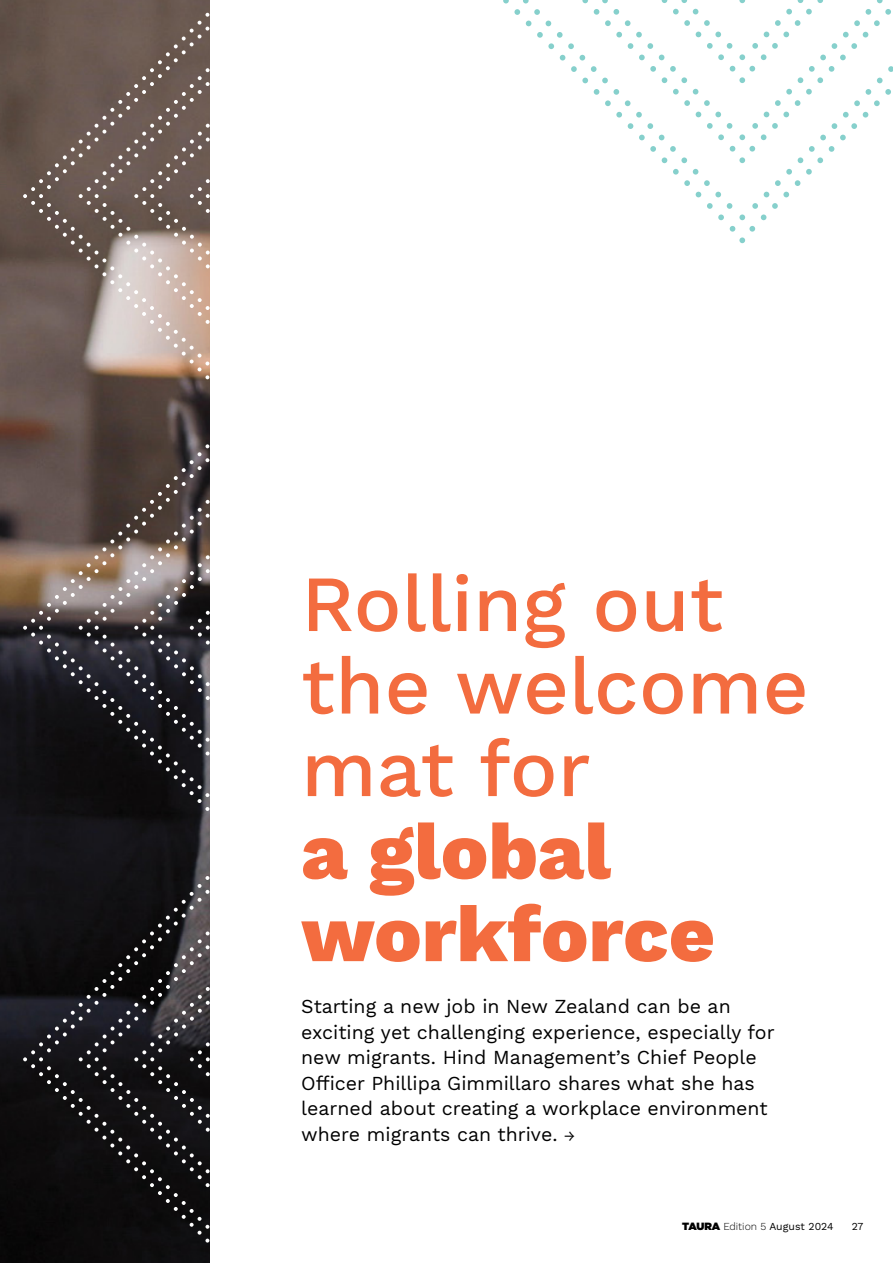
<style>
.page{position:relative;width:893px;height:1263px;background:#fff}
.page>*{position:absolute;margin:0;border:0;box-sizing:border-box;transform-origin:0 0}
.t1{font:500 79.5px/82.5px "Work Sans";color:#f36c3f}
.t2{font:800 79.5px/82.5px "Work Sans";color:#f36c3f}
.t3{font:19.5px/25.5px "Work Sans";color:#000}
.t4{font:10.5px "Work Sans";color:#000}
.s1{font-size:14.25px}
.s2{font-family:"Gotham";font-weight:900}
.s3{font-weight:300}
</style>
<div class="page">
<img style="left:0;top:0;width:210px;height:1263px">
<svg style="left:23px;top:13px;width:187px;height:366px;background:#82726a"></svg>
<svg style="left:23px;top:444px;width:187px;height:367px;background:#463e3e"></svg>
<svg style="left:23px;top:876px;width:187px;height:366px;background:#1d1c1e"></svg>
<svg style="left:772px;top:203px;width:6px;height:6px"></svg>
<svg style="left:783px;top:192px;width:6px;height:5px"></svg>
<svg style="left:806px;top:169px;width:6px;height:6px"></svg>
<svg style="left:829px;top:146px;width:5px;height:6px"></svg>
<svg style="left:840px;top:135px;width:6px;height:5px"></svg>
<svg style="left:863px;top:112px;width:5px;height:6px"></svg>
<svg style="left:730px;top:226px;width:25px;height:17px"></svg>
<svg style="left:739px;top:214px;width:6px;height:6px"></svg>
<svg style="left:752px;top:203px;width:14px;height:17px"></svg>
<svg style="left:764px;top:192px;width:5px;height:5px"></svg>
<svg style="left:775px;top:169px;width:25px;height:17px"></svg>
<svg style="left:798px;top:157px;width:5px;height:6px"></svg>
<svg style="left:809px;top:146px;width:14px;height:17px"></svg>
<svg style="left:820px;top:135px;width:6px;height:5px"></svg>
<svg style="left:832px;top:123px;width:5px;height:6px"></svg>
<svg style="left:843px;top:112px;width:14px;height:17px"></svg>
<svg style="left:854px;top:100px;width:6px;height:6px"></svg>
<svg style="left:866px;top:89px;width:25px;height:17px"></svg>
<svg style="left:877px;top:78px;width:5px;height:5px"></svg>
<svg style="left:888px;top:66px;width:5px;height:6px"></svg>
<svg style="left:696px;top:192px;width:5px;height:5px"></svg>
<svg style="left:650px;top:146px;width:6px;height:6px"></svg>
<svg style="left:639px;top:135px;width:6px;height:5px"></svg>
<svg style="left:616px;top:112px;width:6px;height:6px"></svg>
<svg style="left:594px;top:89px;width:5px;height:6px"></svg>
<svg style="left:582px;top:78px;width:6px;height:5px"></svg>
<svg style="left:560px;top:55px;width:5px;height:6px"></svg>
<svg style="left:526px;top:21px;width:5px;height:5px"></svg>
<svg style="left:514px;top:9px;width:6px;height:6px"></svg>
<svg style="left:503px;top:0;width:6px;height:3px"></svg>
<svg style="left:707px;top:203px;width:25px;height:17px"></svg>
<svg style="left:715px;top:192px;width:6px;height:5px"></svg>
<svg style="left:704px;top:180px;width:6px;height:6px"></svg>
<svg style="left:673px;top:169px;width:25px;height:17px"></svg>
<svg style="left:662px;top:146px;width:25px;height:17px"></svg>
<svg style="left:659px;top:135px;width:5px;height:5px"></svg>
<svg style="left:628px;top:112px;width:25px;height:17px"></svg>
<svg style="left:625px;top:100px;width:5px;height:6px"></svg>
<svg style="left:605px;top:89px;width:14px;height:17px"></svg>
<svg style="left:602px;top:78px;width:6px;height:5px"></svg>
<svg style="left:591px;top:66px;width:5px;height:6px"></svg>
<svg style="left:571px;top:55px;width:14px;height:17px"></svg>
<svg style="left:537px;top:32px;width:37px;height:17px"></svg>
<svg style="left:546px;top:21px;width:5px;height:5px"></svg>
<svg style="left:534px;top:9px;width:6px;height:6px"></svg>
<svg style="left:523px;top:0;width:6px;height:3px"></svg>
<svg style="left:772px;top:123px;width:6px;height:6px"></svg>
<svg style="left:783px;top:112px;width:6px;height:5px"></svg>
<svg style="left:806px;top:89px;width:6px;height:6px"></svg>
<svg style="left:829px;top:66px;width:5px;height:6px"></svg>
<svg style="left:840px;top:55px;width:6px;height:5px"></svg>
<svg style="left:851px;top:43px;width:6px;height:6px"></svg>
<svg style="left:863px;top:32px;width:5px;height:5px"></svg>
<svg style="left:730px;top:146px;width:25px;height:17px"></svg>
<svg style="left:739px;top:134px;width:6px;height:6px"></svg>
<svg style="left:752px;top:123px;width:14px;height:17px"></svg>
<svg style="left:764px;top:112px;width:5px;height:5px"></svg>
<svg style="left:775px;top:89px;width:25px;height:17px"></svg>
<svg style="left:798px;top:77px;width:5px;height:6px"></svg>
<svg style="left:809px;top:66px;width:14px;height:17px"></svg>
<svg style="left:820px;top:55px;width:6px;height:5px"></svg>
<svg style="left:832px;top:43px;width:5px;height:6px"></svg>
<svg style="left:843px;top:32px;width:6px;height:5px"></svg>
<svg style="left:854px;top:20px;width:6px;height:6px"></svg>
<svg style="left:866px;top:9px;width:25px;height:17px"></svg>
<svg style="left:877px;top:0;width:5px;height:3px"></svg>
<svg style="left:696px;top:112px;width:5px;height:5px"></svg>
<svg style="left:650px;top:66px;width:6px;height:6px"></svg>
<svg style="left:639px;top:55px;width:6px;height:5px"></svg>
<svg style="left:628px;top:43px;width:5px;height:6px"></svg>
<svg style="left:616px;top:32px;width:6px;height:5px"></svg>
<svg style="left:594px;top:9px;width:5px;height:6px"></svg>
<svg style="left:582px;top:0;width:6px;height:3px"></svg>
<svg style="left:707px;top:123px;width:25px;height:17px"></svg>
<svg style="left:715px;top:112px;width:6px;height:5px"></svg>
<svg style="left:704px;top:100px;width:6px;height:6px"></svg>
<svg style="left:673px;top:89px;width:25px;height:17px"></svg>
<svg style="left:662px;top:66px;width:25px;height:17px"></svg>
<svg style="left:659px;top:55px;width:5px;height:5px"></svg>
<svg style="left:647px;top:43px;width:6px;height:6px"></svg>
<svg style="left:636px;top:32px;width:6px;height:5px"></svg>
<svg style="left:625px;top:20px;width:5px;height:6px"></svg>
<svg style="left:605px;top:9px;width:14px;height:17px"></svg>
<svg style="left:602px;top:0;width:6px;height:3px"></svg>
<svg style="left:772px;top:43px;width:6px;height:6px"></svg>
<svg style="left:783px;top:32px;width:6px;height:5px"></svg>
<svg style="left:795px;top:20px;width:5px;height:6px"></svg>
<svg style="left:806px;top:9px;width:6px;height:5px"></svg>
<svg style="left:817px;top:0;width:6px;height:3px"></svg>
<svg style="left:730px;top:66px;width:25px;height:17px"></svg>
<svg style="left:739px;top:54px;width:6px;height:6px"></svg>
<svg style="left:752px;top:43px;width:14px;height:17px"></svg>
<svg style="left:764px;top:32px;width:5px;height:5px"></svg>
<svg style="left:775px;top:20px;width:6px;height:6px"></svg>
<svg style="left:786px;top:9px;width:6px;height:5px"></svg>
<svg style="left:798px;top:0;width:5px;height:3px"></svg>
<svg style="left:696px;top:32px;width:5px;height:5px"></svg>
<svg style="left:684px;top:20px;width:6px;height:6px"></svg>
<svg style="left:673px;top:9px;width:6px;height:5px"></svg>
<svg style="left:662px;top:0;width:5px;height:3px"></svg>
<svg style="left:707px;top:43px;width:25px;height:17px"></svg>
<svg style="left:715px;top:32px;width:6px;height:5px"></svg>
<svg style="left:704px;top:20px;width:6px;height:6px"></svg>
<svg style="left:693px;top:9px;width:5px;height:5px"></svg>
<svg style="left:681px;top:0;width:6px;height:3px"></svg>
<svg style="left:739px;top:0;width:6px;height:3px"></svg>
<h1 class="t1" style="left:301px;top:566px;width:509px">Rolling out the welcome mat for</h1>
<h1 class="t2" style="left:301px;top:814px;width:415px">a global workforce</h1>
<p class="t3" style="left:301px;top:995px;width:475px">Starting a new job in New Zealand can be an exciting yet challenging experience, especially for new migrants. Hind Management’s Chief People Officer Phillipa Gimmillaro shares what she has learned about creating a workplace environment where migrants can thrive. <span class="s1">→</span></p>
<p class="t4" style="left:682px;top:1220px;width:153px"><span class="s2">TAURA</span> <span class="s3">Edition 5</span> August 2024</p>
<p class="t4" style="left:852px;top:1220px;width:13px">27</p>
</div>
